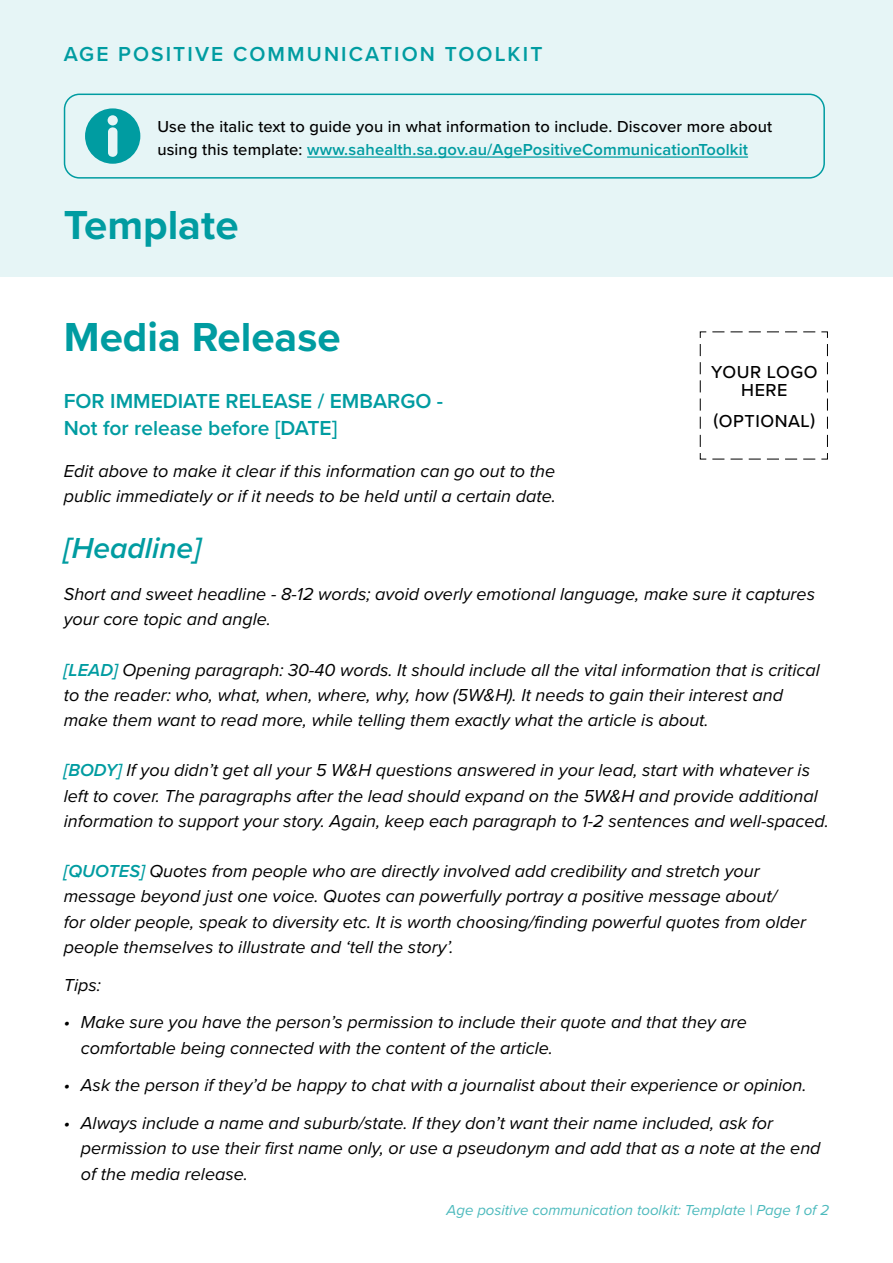
<style>
.page{position:relative;width:893px;height:1263px;background:#fff}
.page>*{position:absolute;margin:0;border:0;box-sizing:border-box;transform-origin:0 0}
.t1{font:700 42px "Proxima Nova";color:#009ca1}
.t2{font:italic 600 30px "Proxima Nova";color:#009ca1}
.t3{font:600 21px/27px "Proxima Nova";color:#009ca1}
.t4{font:600 21px "Proxima Nova";letter-spacing:.1em;color:#009ca1}
.t5{font:italic 18px/25.2px "Proxima Nova";color:#000}
.t6{font:500 18px/18px "Proxima Nova";letter-spacing:.03em;color:#000;text-align:center}
.t7{font:500 16.5px/22.5px "Proxima Nova";letter-spacing:.01em;color:#000}
.t8{font:italic 15px "Proxima Nova";color:#4dbabd}
.s1{font-weight:600;color:#009ca1}
</style>
<div class="page">
<div style="left:0;top:0;width:893px;height:276px;background:#e6f5f6"></div>
<div style="left:64px;top:94px;width:761px;height:85px;border:2px solid #009ca1;border-radius:15px"></div>
<hr style="left:307px;top:156px;width:441px;height:2px;background:#009ca1">
<svg style="left:85px;top:108px;width:55px;height:56px"></svg>
<svg style="left:700px;top:331px;width:128px;height:129px"></svg>
<p class="t4" style="left:64px;top:39px;width:480px">AGE POSITIVE COMMUNICATION TOOLKIT</p>
<p class="t7" style="left:157px;top:115px;width:616px">Use the italic text to guide you in what information to include. Discover more about using this template: <span class="s1">www.sahealth.sa.gov.au/AgePositiveCommunicationToolkit</span></p>
<h1 class="t1" style="left:64px;top:194px;width:176px">Template</h1>
<h1 class="t1" style="left:64px;top:306px;width:278px">Media Release</h1>
<p class="t6" style="left:711px;top:362px;width:108px">YOUR LOGO<br>HERE</p>
<p class="t6" style="left:714px;top:411px;width:103px">(OPTIONAL)</p>
<p class="t3" style="left:64px;top:387px;width:381px">FOR IMMEDIATE RELEASE / EMBARGO -<br>Not for release before [DATE]</p>
<p class="t5" style="left:64px;top:458px;width:494px">Edit above to make it clear if this information can go out to the public immediately or if it needs to be held until a certain date.</p>
<h2 class="t2" style="left:64px;top:525px;width:139px">[Headline]</h2>
<p class="t5" style="left:64px;top:580px;width:753px">Short and sweet headline - 8-12 words; avoid overly emotional language, make sure it captures your core topic and angle.</p>
<p class="t5" style="left:64px;top:656px;width:758px"><span class="s1">[LEAD]</span> Opening paragraph: 30-40 words. It should include all the vital information that is critical to the reader: who, what, when, where, why, how (5W&amp;H). It needs to gain their interest and make them want to read more, while telling them exactly what the article is about.</p>
<p class="t5" style="left:64px;top:757px;width:767px"><span class="s1">[BODY]</span> If you didn’t get all your 5 W&amp;H questions answered in your lead, start with whatever is left to cover. The paragraphs after the lead should expand on the 5W&amp;H and provide additional information to support your story. Again, keep each paragraph to 1-2 sentences and well-spaced.</p>
<p class="t5" style="left:64px;top:858px;width:744px"><span class="s1">[QUOTES]</span> Quotes from people who are directly involved add credibility and stretch your message beyond just one voice. Quotes can powerfully portray a positive message about/<br>for older people, speak to diversity etc. It is worth choosing/finding powerful quotes from older people themselves to illustrate and ‘tell the story’.</p>
<p class="t5" style="left:64px;top:971px;width:39px">Tips:</p>
<p class="t5" style="left:81px;top:1009px;width:668px;text-indent:-17px">• Make sure you have the person’s permission to include their quote and that they are comfortable being connected with the content of the article.</p>
<p class="t5" style="left:64px;top:1072px;width:744px">• Ask the person if they’d be happy to chat with a journalist about their experience or opinion.</p>
<p class="t5" style="left:81px;top:1110px;width:741px;text-indent:-17px">• Always include a name and suburb/state. If they don’t want their name included, ask for permission to use their first name only, or use a pseudonym and add that as a note at the end of the media release.</p>
<p class="t8" style="left:447px;top:1199px;width:384px">Age positive communication toolkit: Template | Page 1 of 2</p>
</div>
